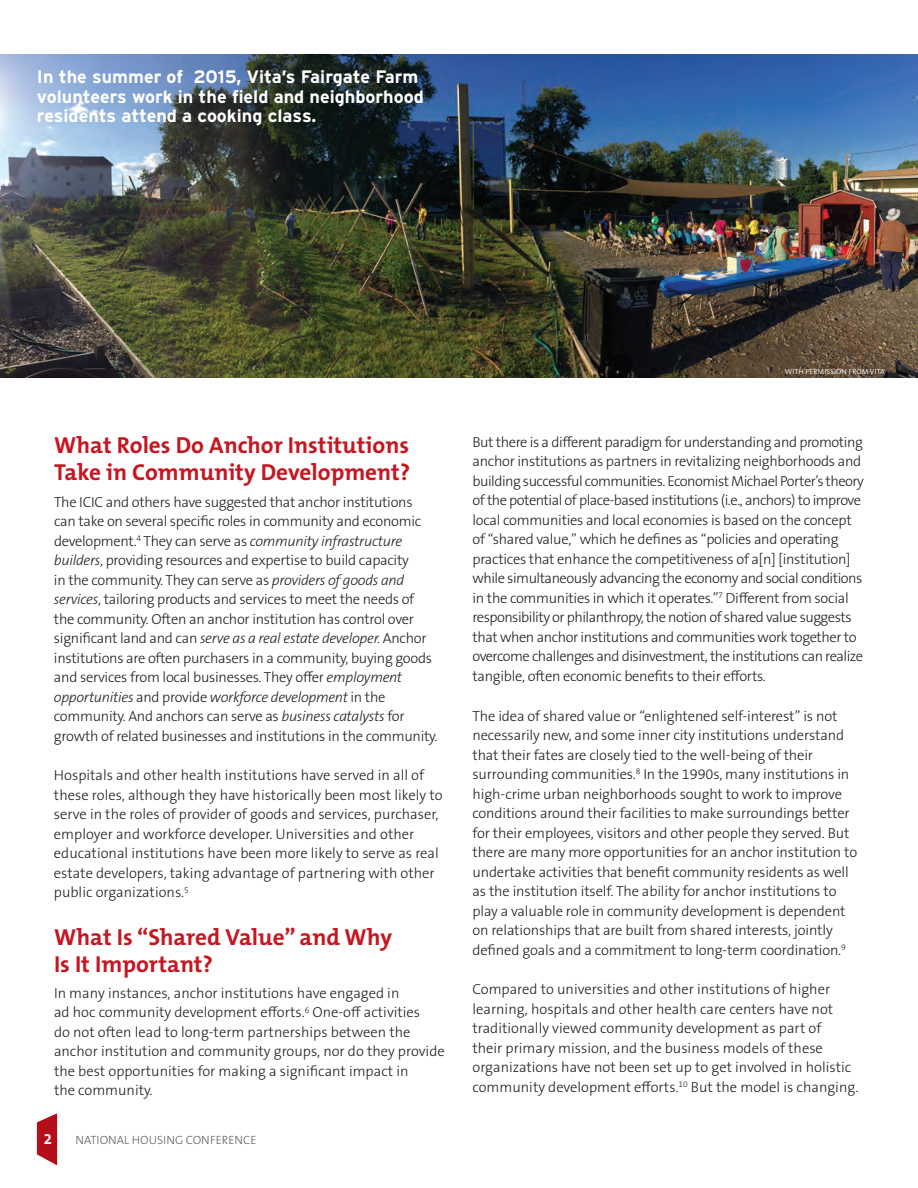
<style>
.page{position:relative;width:918px;height:1188px;background:#fff}
.page>*{position:absolute;margin:0;border:0;box-sizing:border-box;transform-origin:0 0}
.t1{font:700 23.25px/27px "The Mix B7";color:#c61621}
.t2{font:700 18px/19.5px "Interstate";color:#fff}
.t3{font:700 15px "The Mix B7";color:#fff}
.t4{font:300 14.55px/19.5px "The Sans B W3";letter-spacing:-.01em;color:#231f20}
.t5{font:300 14.55px/19.5px "The Sans B W3";letter-spacing:-.03em;color:#231f20}
.t6{font:300 12px "The Mix B3";color:#5f5f62}
.t7{font:300 7.5px "The Sans B W4";letter-spacing:.015em;color:#fff}
.s1{font-style:italic}
</style>
<div class="page">
<svg style="left:37px;top:1113px;width:20px;height:52px"></svg>
<img style="left:0;top:54px;width:918px;height:324px">
<p class="t2" style="left:37px;top:67px;width:389px">In the summer of 2015, Vita’s Fairgate Farm volunteers work in the field and neighborhood residents attend a cooking class.</p>
<h1 class="t1" style="left:54px;top:433px;width:358px">What Roles Do Anchor Institutions<br>Take in Community Development?</h1>
<p class="t4" style="left:54px;top:492px;width:385px">The ICIC and others have suggested that anchor institutions can take on several specific roles in community and economic development.<sup>4</sup> They can serve as <span class="s1">community infrastructure builders</span>, providing resources and expertise to build capacity<br>in the community. They can serve as <span class="s1">providers of goods and services</span>, tailoring products and services to meet the needs of the community. Often an anchor institution has control over significant land and can <span class="s1">serve as a real estate developer.</span> Anchor institutions are often purchasers in a community, buying goods and services from local businesses. They offer <span class="s1">employment opportunities</span> and provide <span class="s1">workforce development</span> in the community. And anchors can serve as <span class="s1">business catalysts</span> for growth of related businesses and institutions in the community.</p>
<p class="t4" style="left:54px;top:766px;width:390px">Hospitals and other health institutions have served in all of these roles, although they have historically been most likely to serve in the roles of provider of goods and services, purchaser, employer and workforce developer. Universities and other educational institutions have been more likely to serve as real estate developers, taking advantage of partnering with other public organizations.<sup>5</sup></p>
<h1 class="t1" style="left:54px;top:924px;width:340px">What Is “Shared Value” and Why<br>Is It Important?</h1>
<p class="t4" style="left:54px;top:983px;width:392px">In many instances, anchor institutions have engaged in<br>ad hoc community development efforts.<sup>6</sup> One-off activities<br>do not often lead to long-term partnerships between the anchor institution and community groups, nor do they provide the best opportunities for making a significant impact in<br>the community.</p>
<p class="t3" style="left:44px;top:1131px;width:10px">2</p>
<p class="t6" style="left:76px;top:1133px;width:182px">NATIONAL HOUSING CONFERENCE</p>
<p class="t7" style="left:785px;top:366px;width:101px">WITH PERMISSION FROM VITA</p>
<p class="t5" style="left:472px;top:432px;width:393px">But there is a different paradigm for understanding and promoting anchor institutions as partners in revitalizing neighborhoods and building successful communities. Economist Michael Porter’s theory of the potential of place-based institutions (i.e., anchors) to improve local communities and local economies is based on the concept of “shared value,” which he defines as “policies and operating practices that enhance the competitiveness of a[n] [institution] while simultaneously advancing the economy and social conditions in the communities in which it operates.”<sup>7</sup> Different from social responsibility or philanthropy, the notion of shared value suggests that when anchor institutions and communities work together to overcome challenges and disinvestment, the institutions can realize tangible, often economic benefits to their efforts.</p>
<p class="t4" style="left:472px;top:706px;width:386px">The idea of shared value or “enlightened self-interest” is not necessarily new, and some inner city institutions understand that their fates are closely tied to the well-being of their surrounding communities.<sup>8</sup> In the 1990s, many institutions in high-crime urban neighborhoods sought to work to improve conditions around their facilities to make surroundings better for their employees, visitors and other people they served. But there are many more opportunities for an anchor institution to undertake activities that benefit community residents as well as the institution itself. The ability for anchor institutions to play a valuable role in community development is dependent on relationships that are built from shared interests, jointly defined goals and a commitment to long-term coordination.<sup>9</sup></p>
<p class="t4" style="left:473px;top:980px;width:388px">Compared to universities and other institutions of higher learning, hospitals and other health care centers have not traditionally viewed community development as part of<br>their primary mission, and the business models of these organizations have not been set up to get involved in holistic community development efforts.<sup>10</sup> But the model is changing.</p>
</div>
